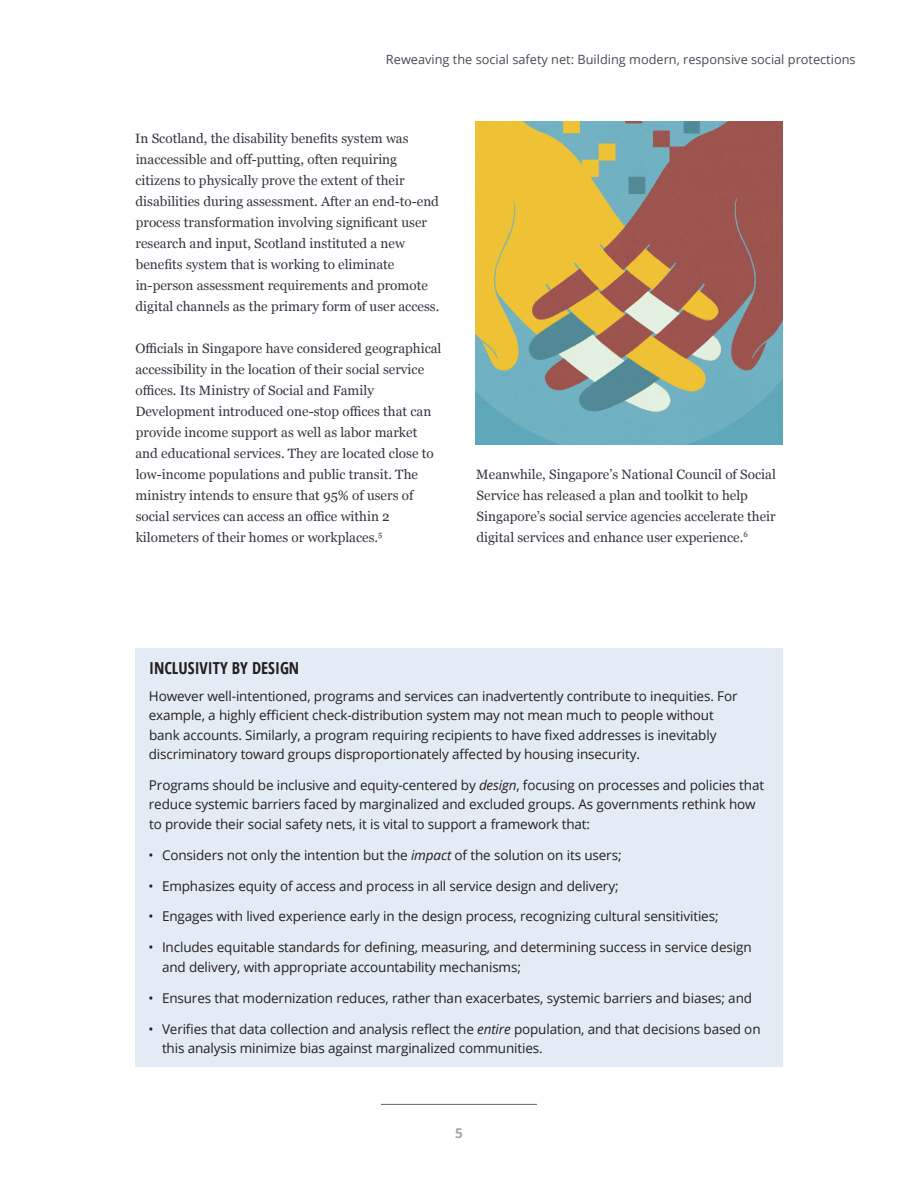
<style>
.page{position:relative;width:918px;height:1188px;background:#fff}
.page>*{position:absolute;margin:0;border:0;box-sizing:border-box;transform-origin:0 0}
.sidebar-h1{font:700 16.5px "Open Sans Condensed";color:#231f20}
.sidebar-body{font:13.5px/19.5px "Open Sans";letter-spacing:-.01em;color:#231f20}
.body-copy{font:13.5px/21px "Georgia";color:#323640}
.t1{font:700 13.5px "Open Sans";color:#a3a7a9}
.t2{font:12.75px "Open Sans";color:#464b54}
.s1{font-style:italic}
</style>
<div class="page">
<hr style="left:381px;top:1104px;width:156px;height:1px;background:#5f6369">
<div style="left:135px;top:648px;width:648px;height:418px;background:#e3ecf5"></div>
<img style="left:476px;top:122px;width:307px;height:323px">
<p class="t2" style="left:386px;top:50px;width:471px">Reweaving the social safety net: Building modern, responsive social protections</p>
<p class="body-copy" style="left:135px;top:127px;width:306px">In Scotland, the disability benefits system was inaccessible and off-putting, often requiring citizens to physically prove the extent of their disabilities during assessment. After an end-to-end process transformation involving significant user research and input, Scotland instituted a new benefits system that is working to eliminate in-person assessment requirements and promote digital channels as the primary form of user access.</p>
<p class="body-copy" style="left:135px;top:337px;width:308px">Officials in Singapore have considered geographical accessibility in the location of their social service offices. Its Ministry of Social and Family Development introduced one-stop offices that can provide income support as well as labor market and educational services. They are located close to low-income populations and public transit. The ministry intends to ensure that 95% of users of social services can access an office within 2 kilometers of their homes or workplaces.<sup>5</sup></p>
<p class="body-copy" style="left:476px;top:463px;width:301px">Meanwhile, Singapore’s National Council of Social Service has released a plan and toolkit to help Singapore’s social service agencies accelerate their digital services and enhance user experience.<sup>6</sup></p>
<p class="sidebar-h1" style="left:149px;top:657px;width:152px">INCLUSIVITY BY DESIGN</p>
<p class="sidebar-body" style="left:149px;top:686px;width:590px">However well-intentioned, programs and services can inadvertently contribute to inequities. For example, a highly efficient check-distribution system may not mean much to people without bank accounts. Similarly, a program requiring recipients to have fixed addresses is inevitably discriminatory toward groups disproportionately affected by housing insecurity.</p>
<p class="sidebar-body" style="left:149px;top:775px;width:617px">Programs should be inclusive and equity-centered by <span class="s1">design</span>, focusing on processes and policies that reduce systemic barriers faced by marginalized and excluded groups. As governments rethink how to provide their social safety nets, it is vital to support a framework that:</p>
<p class="sidebar-body" style="left:148px;top:845px;width:475px">• Considers not only the intention but the <span class="s1">impact</span> of the solution on its users;</p>
<p class="sidebar-body" style="left:148px;top:876px;width:472px">• Emphasizes equity of access and process in all service design and delivery;</p>
<p class="sidebar-body" style="left:148px;top:906px;width:572px">• Engages with lived experience early in the design process, recognizing cultural sensitivities;</p>
<p class="sidebar-body" style="left:162px;top:937px;width:591px;text-indent:-14px">• Includes equitable standards for defining, measuring, and determining success in service design and delivery, with appropriate accountability mechanisms;</p>
<p class="sidebar-body" style="left:148px;top:988px;width:605px">• Ensures that modernization reduces, rather than exacerbates, systemic barriers and biases; and</p>
<p class="sidebar-body" style="left:162px;top:1019px;width:600px;text-indent:-14px">• Verifies that data collection and analysis reflect the <span class="s1">entire</span> population, and that decisions based on this analysis minimize bias against marginalized communities.</p>
<p class="t1" style="left:455px;top:1123px;width:9px">5</p>
</div>
